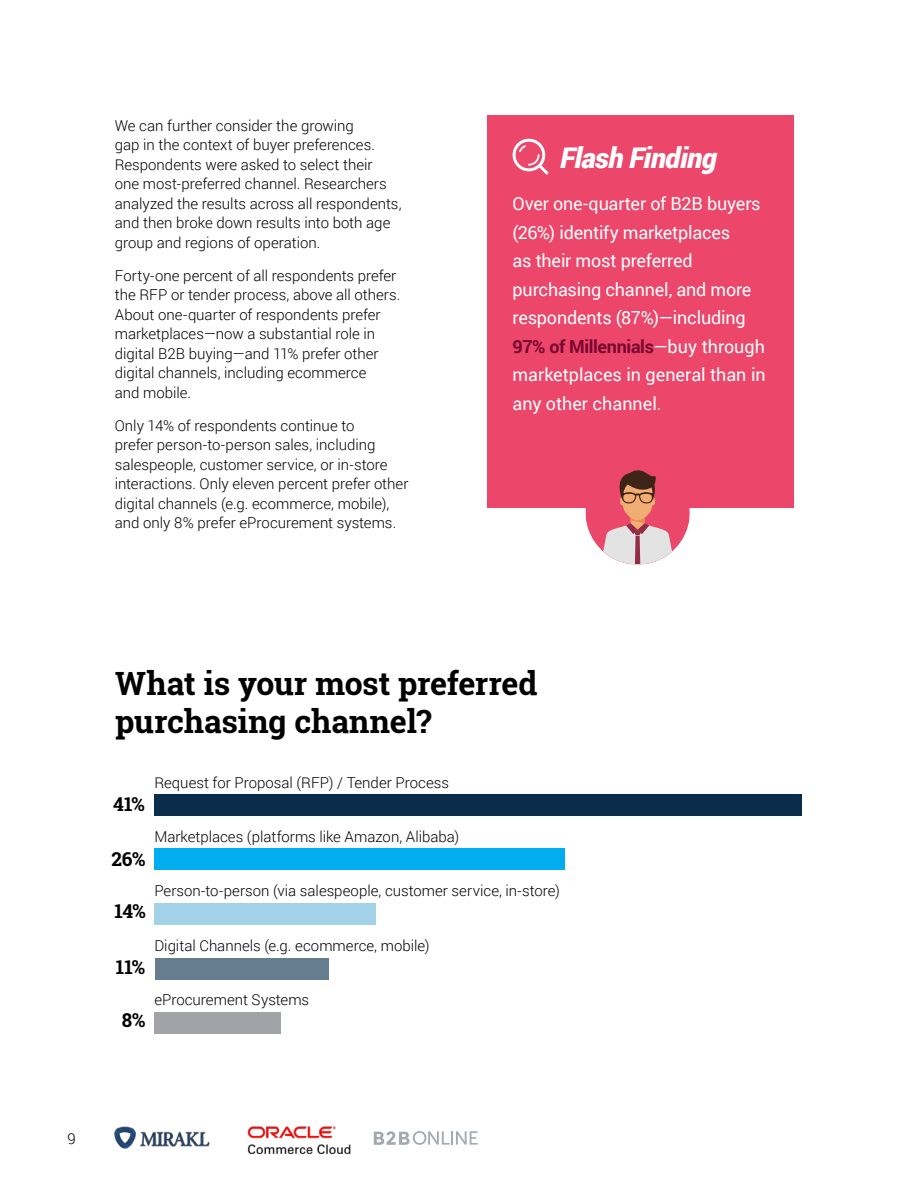
<style>
.page{position:relative;width:918px;height:1188px;background:#fff}
.page>*{position:absolute;margin:0;border:0;box-sizing:border-box;transform-origin:0 0}
.t1{font:700 32.1px/38.4px "Roboto Slab";letter-spacing:-.01em;color:#000}
.t2{font:italic 900 28.5px "Roboto";letter-spacing:-.015em;color:#fff}
.t3{font:700 19.05px "Roboto Slab";color:#000}
.t4{font:18px/28.5px "Roboto";letter-spacing:-.01em;color:#fff}
.t5{font:300 15px/19.5px "Roboto";color:#000}
.s1{font-weight:700;color:#770830}
</style>
<div class="page">
<img style="left:247px;top:1126px;width:104px;height:28px">
<img style="left:114px;top:1126px;width:96px;height:23px">
<svg style="left:374px;top:1131px;width:104px;height:14px"></svg>
<div style="left:488px;top:115px;width:306px;height:393px;background:#ec466a"></div>
<svg style="left:513px;top:139px;width:36px;height:36px"></svg>
<svg style="left:586px;top:470px;width:104px;height:94px"></svg>
<div style="left:155px;top:1012px;width:126px;height:22px;background:#a1a3a6"></div>
<div style="left:155px;top:958px;width:173px;height:22px;background:#667d90"></div>
<div style="left:155px;top:903px;width:221px;height:22px;background:#a3d1e7"></div>
<div style="left:155px;top:848px;width:410px;height:22px;background:#00aeef"></div>
<div style="left:155px;top:794px;width:647px;height:22px;background:#0a2d4b"></div>
<p class="t5" style="left:115px;top:115px;width:288px">We can further consider the growing<br>gap in the context of buyer preferences.<br>Respondents were asked to select their<br>one most-preferred channel. Researchers analyzed the results across all respondents, and then broke down results into both age group and regions of operation.</p>
<p class="t5" style="left:115px;top:265px;width:287px">Forty-one percent of all respondents prefer the RFP or tender process, above all others.<br>About one-quarter of respondents prefer marketplaces—now a substantial role in digital B2B buying—and 11% prefer other digital channels, including ecommerce<br>and mobile.</p>
<p class="t5" style="left:115px;top:415px;width:295px">Only 14% of respondents continue to<br>prefer person-to-person sales, including salespeople, customer service, or in-store interactions. Only eleven percent prefer other digital channels (e.g. ecommerce, mobile), and only 8% prefer eProcurement systems.</p>
<h2 class="t2" style="left:560px;top:138px;width:158px">Flash Finding</h2>
<p class="t4" style="left:513px;top:189px;width:255px">Over one-quarter of B2B buyers (26%) identify marketplaces<br>as their most preferred purchasing channel, and more respondents (87%)—including<br><span class="s1">97% of Millennials</span>—buy through marketplaces in general than in any other channel.</p>
<h1 class="t1" style="left:115px;top:663px;width:424px">What is your most preferred purchasing channel?</h1>
<p class="t3" style="left:113px;top:791px;width:33px">41%</p>
<p class="t3" style="left:111px;top:846px;width:36px">26%</p>
<p class="t3" style="left:114px;top:898px;width:33px">14%</p>
<p class="t3" style="left:116px;top:954px;width:31px">11%</p>
<p class="t3" style="left:122px;top:1008px;width:25px">8%</p>
<p class="t5" style="left:154px;top:772px;width:296px">Request for Proposal (RFP) / Tender Process</p>
<p class="t5" style="left:154px;top:826px;width:306px">Marketplaces (platforms like Amazon, Alibaba)</p>
<p class="t5" style="left:154px;top:881px;width:407px">Person-to-person (via salespeople, customer service, in-store)</p>
<p class="t5" style="left:154px;top:935px;width:277px">Digital Channels (e.g. ecommerce, mobile)</p>
<p class="t5" style="left:154px;top:989px;width:156px">eProcurement Systems</p>
<p class="t5" style="left:68px;top:1128px;width:10px">9</p>
</div>
